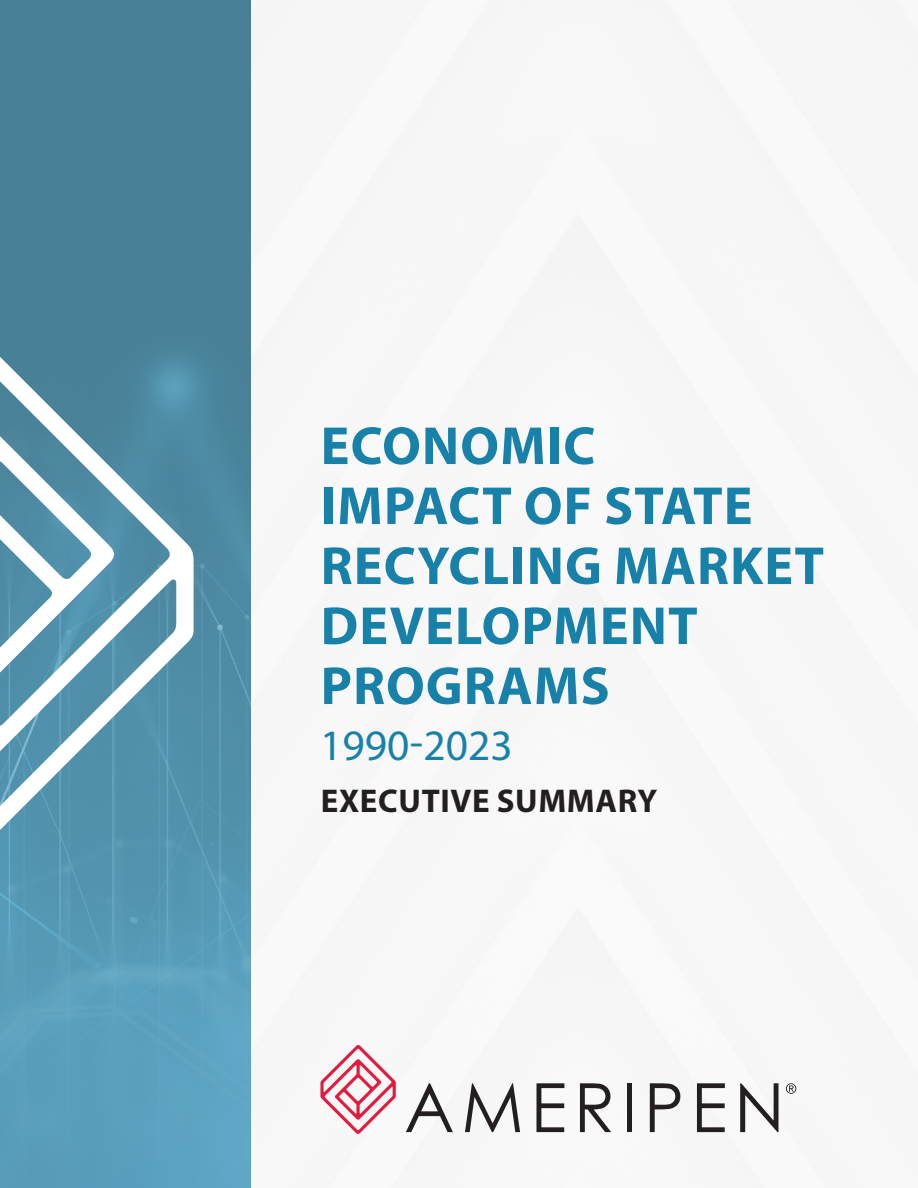
<style>
.page{position:relative;width:918px;height:1188px;background:#fff}
.page>*{position:absolute;margin:0;border:0;box-sizing:border-box;transform-origin:0 0}
.t1{font:700 54px/60px "Myriad Pro";letter-spacing:.02em;color:#1881a9}
.t2{font:43.5px "Myriad Pro";color:#1881a9}
.t3{font:700 33px "Myriad Pro";letter-spacing:.02em;color:#231f20}
</style>
<div class="page">
<img style="left:250px;top:0;width:668px;height:1188px">
<svg style="left:406px;top:1083px;width:47px;height:49px"></svg>
<svg style="left:465px;top:1083px;width:55px;height:49px"></svg>
<svg style="left:537px;top:1083px;width:27px;height:49px"></svg>
<svg style="left:580px;top:1083px;width:31px;height:49px"></svg>
<div style="left:627px;top:1083px;width:5px;height:49px;background:#231f20"></div>
<svg style="left:650px;top:1083px;width:30px;height:49px"></svg>
<svg style="left:697px;top:1083px;width:28px;height:49px"></svg>
<svg style="left:740px;top:1083px;width:39px;height:49px"></svg>
<svg style="left:320px;top:1045px;width:76px;height:89px"></svg>
<svg style="left:786px;top:1083px;width:10px;height:11px"></svg>
<div style="left:0;top:0;width:250px;height:1188px;background:linear-gradient(to bottom,#44798d,#5ba2c0)"></div>
<svg style="left:0;top:351px;width:194px;height:486px;fill:#5090ab"></svg>
<p class="t1" style="left:321px;top:414px;width:505px">ECONOMIC<br>IMPACT OF STATE<br>RECYCLING MARKET<br>DEVELOPMENT<br>PROGRAMS</p>
<p class="t2" style="left:320px;top:719px;width:194px">1990-2023</p>
<p class="t3" style="left:321px;top:779px;width:338px">EXECUTIVE SUMMARY</p>
</div>
